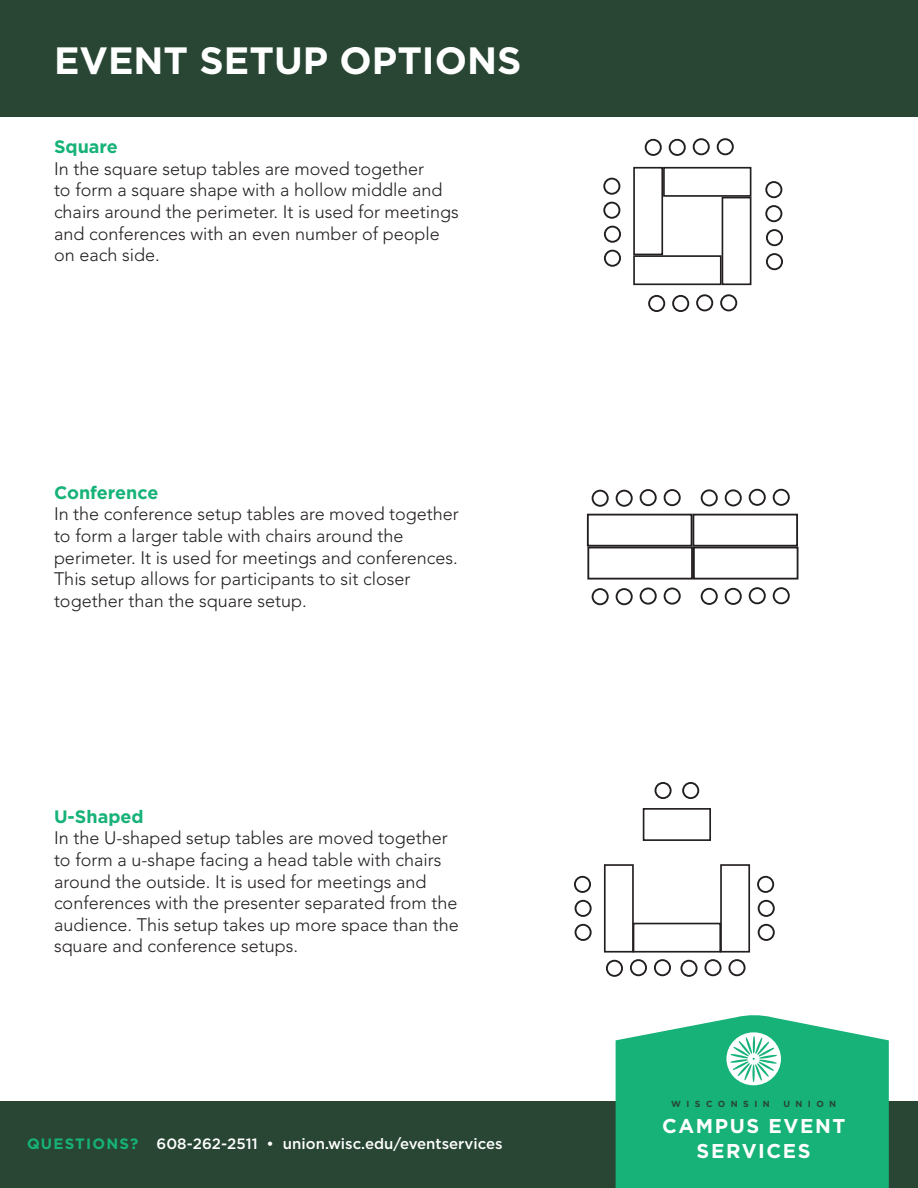
<style>
.page{position:relative;width:918px;height:1188px;background:#fff}
.page>*{position:absolute;margin:0;border:0;box-sizing:border-box;transform-origin:0 0}
.t1{font:700 38.1px "Gotham";color:#fff}
.t2{font:700 19.95px/25.3px "Gotham";letter-spacing:.08em;color:#fff;text-align:center}
.t3{font:300 18px/21.6px "Avenir";color:#231f20}
.t4{font:700 18px "Gotham";color:#16b278}
.t5{font:500 15px "Gotham";color:#fff}
.t6{font:700 8.85px "Gotham";letter-spacing:.62em;color:#284633}
.s1{font-weight:700;color:#16b278}
</style>
<div class="page">
<div style="left:0;top:1102px;width:918px;height:86px;background:#284633"></div>
<svg style="left:616px;top:1015px;width:273px;height:173px;background:#27b782"></svg>
<svg style="left:726px;top:1032px;width:55px;height:53px"></svg>
<div style="left:0;top:0;width:918px;height:117px;background:#284633"></div>
<div style="left:633px;top:167px;width:30px;height:88px;border:2px solid #231f20"></div>
<div style="left:722px;top:197px;width:29px;height:88px;border:2px solid #231f20"></div>
<div style="left:663px;top:167px;width:88px;height:30px;border:2px solid #231f20"></div>
<div style="left:633px;top:255px;width:89px;height:30px;border:2px solid #231f20"></div>
<div style="left:648px;top:295px;width:17px;height:17px;border:2px solid #231f20;border-radius:50%"></div>
<div style="left:645px;top:139px;width:17px;height:17px;border:2px solid #231f20;border-radius:50%"></div>
<div style="left:766px;top:253px;width:17px;height:17px;border:2px solid #231f20;border-radius:50%"></div>
<div style="left:604px;top:250px;width:17px;height:17px;border:2px solid #231f20;border-radius:50%"></div>
<div style="left:696px;top:294px;width:17px;height:17px;border:2px solid #231f20;border-radius:50%"></div>
<div style="left:693px;top:138px;width:17px;height:17px;border:2px solid #231f20;border-radius:50%"></div>
<div style="left:765px;top:205px;width:17px;height:17px;border:2px solid #231f20;border-radius:50%"></div>
<div style="left:603px;top:202px;width:17px;height:17px;border:2px solid #231f20;border-radius:50%"></div>
<div style="left:672px;top:295px;width:17px;height:17px;border:2px solid #231f20;border-radius:50%"></div>
<div style="left:669px;top:139px;width:17px;height:17px;border:2px solid #231f20;border-radius:50%"></div>
<div style="left:766px;top:229px;width:17px;height:17px;border:2px solid #231f20;border-radius:50%"></div>
<div style="left:604px;top:226px;width:17px;height:17px;border:2px solid #231f20;border-radius:50%"></div>
<div style="left:720px;top:294px;width:17px;height:17px;border:2px solid #231f20;border-radius:50%"></div>
<div style="left:717px;top:138px;width:17px;height:17px;border:2px solid #231f20;border-radius:50%"></div>
<div style="left:765px;top:181px;width:17px;height:17px;border:2px solid #231f20;border-radius:50%"></div>
<div style="left:603px;top:178px;width:17px;height:17px;border:2px solid #231f20;border-radius:50%"></div>
<div style="left:701px;top:489px;width:17px;height:17px;border:2px solid #231f20;border-radius:50%"></div>
<div style="left:701px;top:588px;width:17px;height:17px;border:2px solid #231f20;border-radius:50%"></div>
<div style="left:592px;top:490px;width:17px;height:17px;border:2px solid #231f20;border-radius:50%"></div>
<div style="left:592px;top:588px;width:17px;height:17px;border:2px solid #231f20;border-radius:50%"></div>
<div style="left:749px;top:489px;width:17px;height:17px;border:2px solid #231f20;border-radius:50%"></div>
<div style="left:749px;top:587px;width:17px;height:17px;border:2px solid #231f20;border-radius:50%"></div>
<div style="left:640px;top:489px;width:17px;height:17px;border:2px solid #231f20;border-radius:50%"></div>
<div style="left:640px;top:588px;width:17px;height:17px;border:2px solid #231f20;border-radius:50%"></div>
<div style="left:725px;top:489px;width:17px;height:17px;border:2px solid #231f20;border-radius:50%"></div>
<div style="left:725px;top:588px;width:17px;height:17px;border:2px solid #231f20;border-radius:50%"></div>
<div style="left:616px;top:490px;width:17px;height:17px;border:2px solid #231f20;border-radius:50%"></div>
<div style="left:616px;top:588px;width:17px;height:17px;border:2px solid #231f20;border-radius:50%"></div>
<div style="left:773px;top:489px;width:17px;height:17px;border:2px solid #231f20;border-radius:50%"></div>
<div style="left:773px;top:587px;width:17px;height:17px;border:2px solid #231f20;border-radius:50%"></div>
<div style="left:664px;top:489px;width:17px;height:17px;border:2px solid #231f20;border-radius:50%"></div>
<div style="left:664px;top:588px;width:17px;height:17px;border:2px solid #231f20;border-radius:50%"></div>
<div style="left:587px;top:514px;width:105px;height:33px;border:2px solid #231f20"></div>
<div style="left:587px;top:547px;width:106px;height:33px;border:2px solid #231f20"></div>
<div style="left:692px;top:514px;width:106px;height:33px;border:2px solid #231f20"></div>
<div style="left:693px;top:547px;width:105px;height:33px;border:2px solid #231f20"></div>
<div style="left:604px;top:864px;width:30px;height:89px;border:2px solid #231f20"></div>
<div style="left:720px;top:864px;width:30px;height:89px;border:2px solid #231f20"></div>
<div style="left:633px;top:923px;width:88px;height:30px;border:2px solid #231f20"></div>
<div style="left:643px;top:808px;width:68px;height:33px;border:2px solid #231f20"></div>
<div style="left:655px;top:782px;width:17px;height:17px;border:2px solid #231f20;border-radius:50%"></div>
<div style="left:682px;top:782px;width:17px;height:17px;border:2px solid #231f20;border-radius:50%"></div>
<div style="left:575px;top:924px;width:17px;height:17px;border:2px solid #231f20;border-radius:50%"></div>
<div style="left:758px;top:924px;width:17px;height:17px;border:2px solid #231f20;border-radius:50%"></div>
<div style="left:654px;top:959px;width:17px;height:17px;border:2px solid #231f20;border-radius:50%"></div>
<div style="left:728px;top:959px;width:18px;height:17px;border:2px solid #231f20;border-radius:50%"></div>
<div style="left:574px;top:876px;width:17px;height:17px;border:2px solid #231f20;border-radius:50%"></div>
<div style="left:757px;top:876px;width:17px;height:17px;border:2px solid #231f20;border-radius:50%"></div>
<div style="left:606px;top:960px;width:17px;height:17px;border:2px solid #231f20;border-radius:50%"></div>
<div style="left:680px;top:960px;width:18px;height:17px;border:2px solid #231f20;border-radius:50%"></div>
<div style="left:575px;top:900px;width:17px;height:17px;border:2px solid #231f20;border-radius:50%"></div>
<div style="left:758px;top:900px;width:17px;height:17px;border:2px solid #231f20;border-radius:50%"></div>
<div style="left:630px;top:959px;width:17px;height:17px;border:2px solid #231f20;border-radius:50%"></div>
<div style="left:704px;top:959px;width:18px;height:17px;border:2px solid #231f20;border-radius:50%"></div>
<h1 class="t1" style="left:54px;top:38px;width:469px">EVENT SETUP OPTIONS</h1>
<p class="t4" style="left:54px;top:136px;width:65px">Square</p>
<p class="t3" style="left:54px;top:158px;width:406px">In the square setup tables are moved together<br>to form a square shape with a hollow middle and chairs around the perimeter. It is used for meetings and conferences with an even number of people on each side.</p>
<p class="t4" style="left:54px;top:482px;width:106px">Conference</p>
<p class="t3" style="left:54px;top:503px;width:406px">In the conference setup tables are moved together to form a larger table with chairs around the perimeter. It is used for meetings and conferences.<br>This setup allows for participants to sit closer together than the square setup.</p>
<p class="t4" style="left:54px;top:806px;width:91px">U-Shaped</p>
<p class="t3" style="left:54px;top:827px;width:406px">In the U-shaped setup tables are moved together to form a u-shape facing a head table with chairs around the outside. It is used for meetings and conferences with the presenter separated from the audience. This setup takes up more space than the square and conference setups.</p>
<p class="t5" style="left:27px;top:1136px;width:477px"><span class="s1">QUESTIONS?</span> 608-262-2511 • union.wisc.edu/eventservices</p>
<p class="t6" style="left:671px;top:1099px;width:100px">WISCONSIN</p>
<p class="t6" style="left:783px;top:1099px;width:54px">UNION</p>
<p class="t2" style="left:662px;top:1113px;width:185px">CAMPUS EVENT<br>SERVICES</p>
</div>
